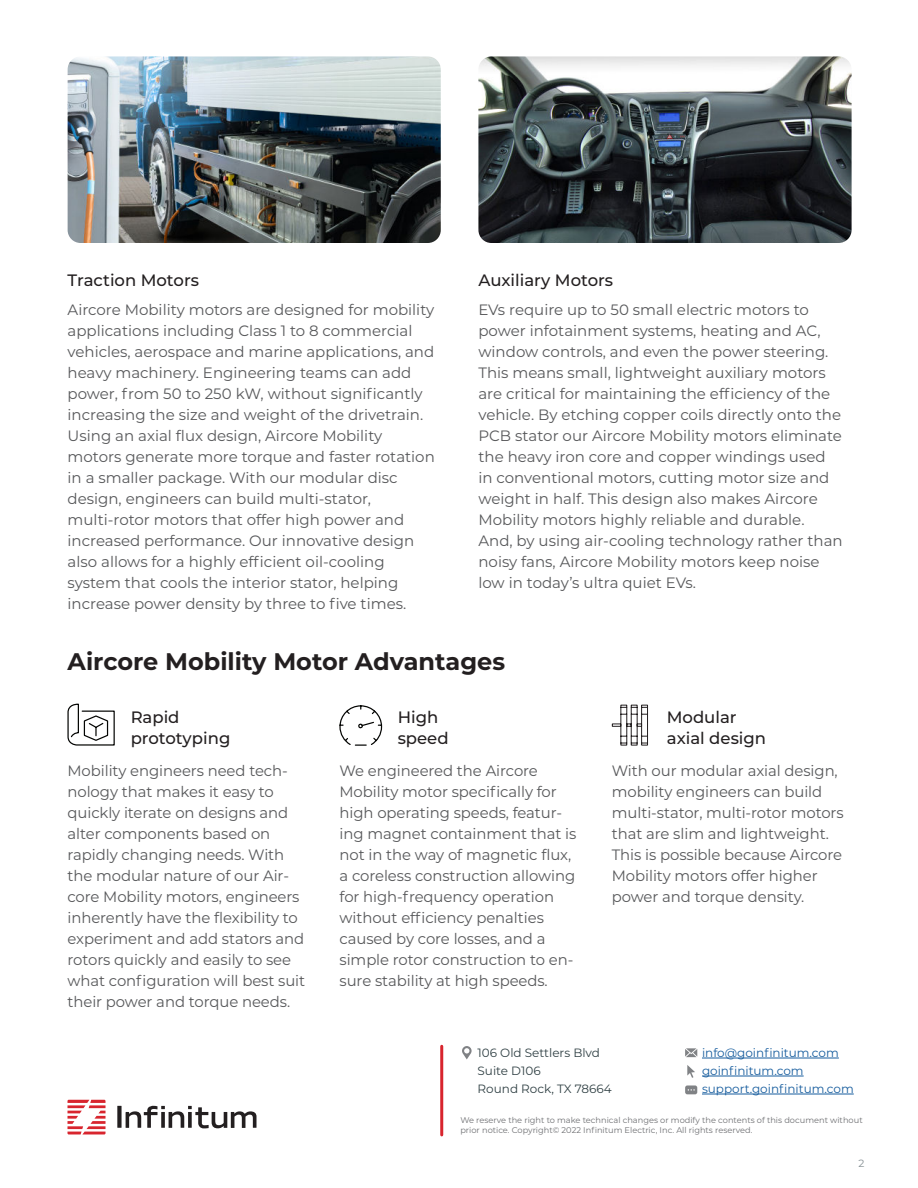
<style>
.page{position:relative;width:918px;height:1188px;background:#fff}
.page>*{position:absolute;margin:0;border:0;box-sizing:border-box;transform-origin:0 0}
.t1{font:700 24px "Montserrat";color:#231f20}
.t2{font:500 16.5px/21px "Montserrat";color:#231f20}
.t3{font:15px/21px "Montserrat";letter-spacing:-.005em;color:#57585a}
.t4{font:12px/18px "Montserrat";color:#175d9e}
.t5{font:12px/18px "Montserrat";color:#304044}
.t6{font:10.5px "Montserrat";color:#858f93}
.t7{font:8.25px/10.5px "Montserrat";color:#6d6e71}
</style>
<div class="page">
<img style="left:478px;top:56px;width:374px;height:187px">
<img style="left:68px;top:56px;width:373px;height:187px">
<div style="left:117px;top:1106px;width:5px;height:22px;background:#231f20"></div>
<svg style="left:126px;top:1106px;width:130px;height:22px"></svg>
<svg style="left:67px;top:1100px;width:39px;height:34px"></svg>
<hr style="left:702px;top:1058px;width:137px;height:1px;background:#175d9e">
<hr style="left:702px;top:1076px;width:102px;height:1px;background:#175d9e">
<hr style="left:702px;top:1094px;width:152px;height:1px;background:#175d9e">
<svg style="left:462px;top:1046px;width:10px;height:13px"></svg>
<svg style="left:687px;top:1065px;width:8px;height:13px"></svg>
<hr style="left:440px;top:1046px;width:3px;height:89px;background:#d8252e">
<svg style="left:685px;top:1048px;width:12px;height:9px"></svg>
<svg style="left:685px;top:1085px;width:12px;height:9px"></svg>
<svg style="left:67px;top:703px;width:48px;height:43px"></svg>
<svg style="left:611px;top:704px;width:37px;height:42px"></svg>
<svg style="left:339px;top:705px;width:44px;height:41px"></svg>
<p class="t2" style="left:68px;top:271px;width:133px">Traction Motors</p>
<p class="t3" style="left:68px;top:300px;width:369px">Aircore Mobility motors are designed for mobility applications including Class 1 to 8 commercial vehicles, aerospace and marine applications, and heavy machinery. Engineering teams can add power, from 50 to 250 kW, without significantly increasing the size and weight of the drivetrain.<br>Using an axial flux design, Aircore Mobility motors generate more torque and faster rotation in a smaller package. With our modular disc design, engineers can build multi-stator, multi-rotor motors that offer high power and increased performance. Our innovative design also allows for a highly efficient oil-cooling system that cools the interior stator, helping increase power density by three to five times.</p>
<p class="t2" style="left:478px;top:271px;width:136px">Auxiliary Motors</p>
<p class="t3" style="left:478px;top:300px;width:366px">EVs require up to 50 small electric motors to power infotainment systems, heating and AC, window controls, and even the power steering.<br>This means small, lightweight auxiliary motors are critical for maintaining the efficiency of the vehicle. By etching copper coils directly onto the PCB stator our Aircore Mobility motors eliminate the heavy iron core and copper windings used in conventional motors, cutting motor size and weight in half. This design also makes Aircore Mobility motors highly reliable and durable.<br>And, by using air-cooling technology rather than noisy fans, Aircore Mobility motors keep noise low in today’s ultra quiet EVs.</p>
<h1 class="t1" style="left:68px;top:651px;width:439px">Aircore Mobility Motor Advantages</h1>
<p class="t2" style="left:131px;top:708px;width:101px">Rapid prototyping</p>
<p class="t2" style="left:398px;top:708px;width:52px">High speed</p>
<p class="t2" style="left:667px;top:708px;width:101px">Modular axial design</p>
<p class="t3" style="left:68px;top:762px;width:239px">Mobility engineers need tech&shy;nology that makes it easy to quickly iterate on designs and alter components based on rapidly changing needs. With the modular nature of our Air&shy;core Mobility motors, engineers inherently have the flexibility to experiment and add stators and rotors quickly and easily to see what configuration will best suit their power and torque needs.</p>
<p class="t3" style="left:340px;top:762px;width:238px">We engineered the Aircore<br>Mobility motor specifically for high operating speeds, featur&shy;ing magnet containment that is not in the way of magnetic flux, a coreless construction allowing for high-frequency operation without efficiency penalties caused by core losses, and a simple rotor construction to en&shy;sure stability at high speeds.</p>
<p class="t3" style="left:612px;top:762px;width:233px">With our modular axial design, mobility engineers can build multi-stator, multi-rotor motors that are slim and lightweight.<br>This is possible because Aircore<br>Mobility motors offer higher power and torque density.</p>
<p class="t5" style="left:478px;top:1045px;width:136px">106 Old Settlers Blvd<br>Suite D106<br>Round Rock, TX 78664</p>
<p class="t4" style="left:702px;top:1045px;width:153px">info@goinfinitum.com goinfinitum.com support.goinfinitum.com</p>
<p class="t7" style="left:460px;top:1115px;width:404px">We reserve the right to make technical changes or modify the contents of this document without prior notice. Copyright© 2022 Infinitum Electric, Inc. All rights reserved.</p>
<p class="t6" style="left:859px;top:1159px;width:7px">2</p>
</div>
